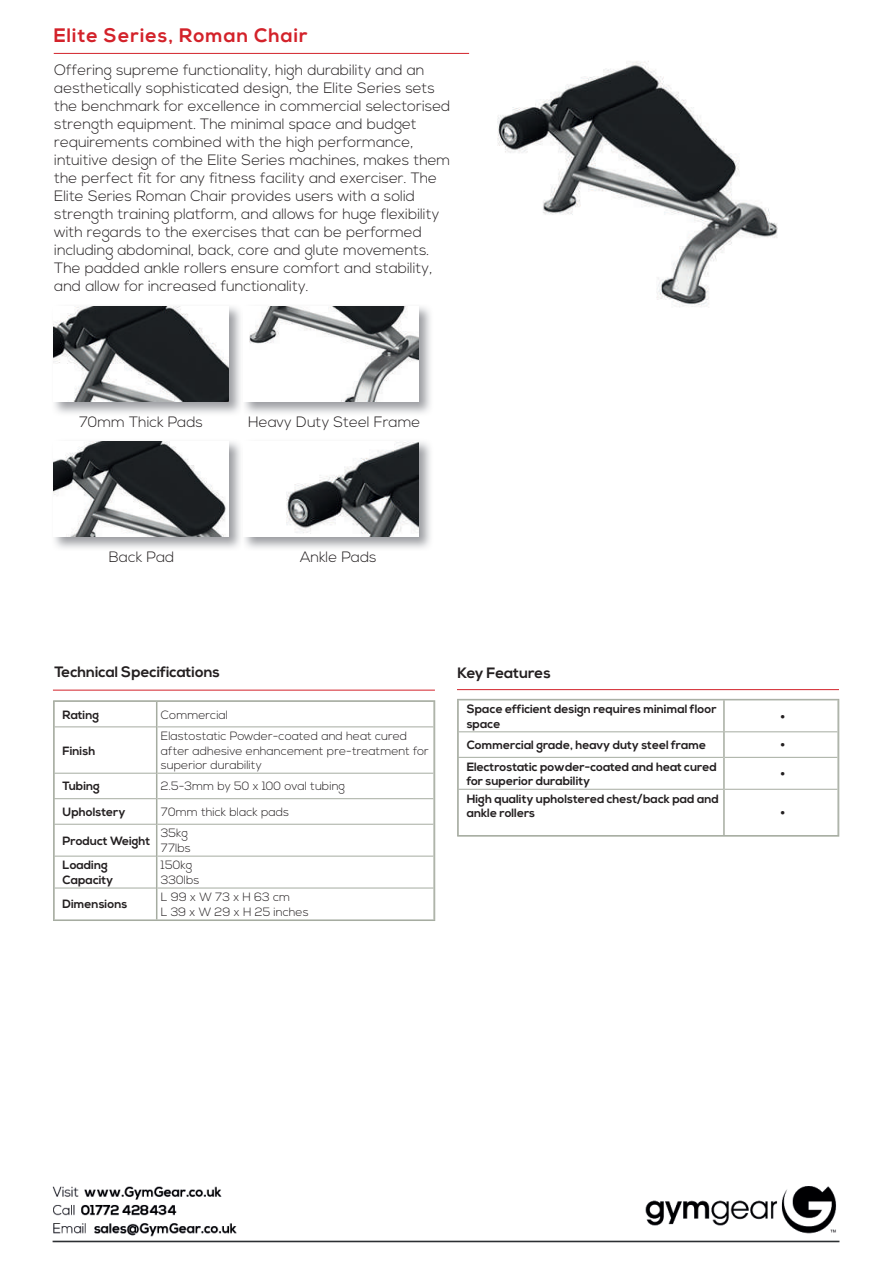
<style>
.page{position:relative;width:893px;height:1263px;background:#fff}
.page>*{position:absolute;margin:0;border:0;box-sizing:border-box;transform-origin:0 0}
.t1{font:700 19.5px "Nexa";letter-spacing:.05em;color:#d3222a}
.t2{font:300 18px "Nexa";color:#231f20}
.t3{font:300 15px/18px "Nexa";color:#231f20}
.t4{font:700 15px "Nexa";color:#231f20}
.t5{font:700 12px/14.4px "Nexa";color:#231f20}
.t6{font:300 12px/14.4px "Nexa";color:#231f20}
</style>
<div class="page">
<img style="left:52px;top:1186px;width:788px;height:57px">
<hr style="left:53px;top:690px;width:382px;height:1px;background:#d3222a">
<hr style="left:54px;top:726px;width:102px;height:1px;background:#a6aca1">
<hr style="left:157px;top:726px;width:276px;height:1px;background:#a6aca1">
<hr style="left:54px;top:773px;width:102px;height:1px;background:#a6aca1">
<hr style="left:157px;top:773px;width:276px;height:1px;background:#a6aca1">
<hr style="left:54px;top:798px;width:102px;height:1px;background:#a6aca1">
<hr style="left:157px;top:798px;width:276px;height:1px;background:#a6aca1">
<hr style="left:54px;top:824px;width:102px;height:1px;background:#a6aca1">
<hr style="left:157px;top:824px;width:276px;height:1px;background:#a6aca1">
<hr style="left:54px;top:856px;width:102px;height:1px;background:#a6aca1">
<hr style="left:157px;top:856px;width:276px;height:1px;background:#a6aca1">
<hr style="left:54px;top:888px;width:102px;height:1px;background:#a6aca1">
<hr style="left:157px;top:888px;width:276px;height:1px;background:#a6aca1">
<svg style="left:156px;top:703px;width:1px;height:24px"></svg>
<hr style="left:156px;top:727px;width:1px;height:46px;background:#a6aca1">
<svg style="left:156px;top:773px;width:1px;height:51px"></svg>
<hr style="left:156px;top:824px;width:1px;height:32px;background:#a6aca1">
<hr style="left:156px;top:856px;width:1px;height:32px;background:#a6aca1">
<hr style="left:156px;top:888px;width:1px;height:31px;background:#a6aca1">
<div style="left:53px;top:701px;width:382px;height:220px;border:1px solid #a6aca1"></div>
<hr style="left:457px;top:689px;width:382px;height:1px;background:#d3222a">
<hr style="left:458px;top:731px;width:265px;height:1px;background:#a6aca1">
<hr style="left:725px;top:731px;width:112px;height:1px;background:#a6aca1">
<hr style="left:458px;top:757px;width:265px;height:1px;background:#a6aca1">
<hr style="left:725px;top:757px;width:112px;height:1px;background:#a6aca1">
<hr style="left:458px;top:789px;width:265px;height:1px;background:#a6aca1">
<hr style="left:725px;top:789px;width:112px;height:1px;background:#a6aca1">
<hr style="left:723px;top:700px;width:2px;height:32px;background:#a6aca1">
<hr style="left:723px;top:732px;width:2px;height:25px;background:#a6aca1">
<hr style="left:723px;top:757px;width:2px;height:32px;background:#a6aca1">
<hr style="left:723px;top:789px;width:2px;height:46px;background:#a6aca1">
<div style="left:457px;top:699px;width:382px;height:137px;border:1px solid #a6aca1"></div>
<img style="left:497px;top:61px;width:281px;height:246px">
<hr style="left:54px;top:53px;width:415px;height:1px;background:#d3222a">
<img style="left:53px;top:306px;width:188px;height:108px">
<img style="left:54px;top:307px;width:175px;height:95px">
<img style="left:53px;top:442px;width:188px;height:107px">
<img style="left:54px;top:441px;width:175px;height:95px">
<img style="left:244px;top:306px;width:187px;height:108px">
<img style="left:244px;top:307px;width:175px;height:95px">
<img style="left:244px;top:442px;width:187px;height:107px">
<div style="left:244px;top:441px;width:175px;height:95px;background:#fff"></div>
<img style="left:286px;top:441px;width:133px;height:95px">
<h1 class="t1" style="left:54px;top:24px;width:255px">Elite Series, Roman Chair</h1>
<p class="t3" style="left:54px;top:61px;width:398px">Offering supreme functionality, high durability and an aesthetically sophisticated design, the Elite Series sets the benchmark for excellence in commercial selectorised strength equipment. The minimal space and budget requirements combined with the high performance, intuitive design of the Elite Series machines, makes them the perfect fit for any fitness facility and exerciser. The Elite Series Roman Chair provides users with a solid strength training platform, and allows for huge flexibility with regards to the exercises that can be performed including abdominal, back, core and glute movements.<br>The padded ankle rollers ensure comfort and stability, and allow for increased functionality.</p>
<p class="t3" style="left:79px;top:414px;width:126px">70mm Thick Pads</p>
<p class="t3" style="left:248px;top:414px;width:174px">Heavy Duty Steel Frame</p>
<p class="t3" style="left:109px;top:548px;width:67px">Back Pad</p>
<p class="t3" style="left:300px;top:548px;width:78px">Ankle Pads</p>
<p class="t4" style="left:54px;top:663px;width:167px">Technical Specifications</p>
<p class="t5" style="left:63px;top:708px;width:38px">Rating</p>
<p class="t6" style="left:161px;top:708px;width:69px">Commercial</p>
<p class="t5" style="left:63px;top:744px;width:34px">Finish</p>
<p class="t6" style="left:161px;top:729px;width:270px">Elastostatic Powder-coated and heat cured after adhesive enhancement pre-treatment for superior durability</p>
<p class="t5" style="left:63px;top:779px;width:39px">Tubing</p>
<p class="t6" style="left:161px;top:780px;width:186px">2.5-3mm by 50 x 100 oval tubing</p>
<p class="t5" style="left:63px;top:805px;width:64px">Upholstery</p>
<p class="t6" style="left:161px;top:805px;width:130px">70mm thick black pads</p>
<p class="t5" style="left:63px;top:834px;width:89px">Product Weight</p>
<p class="t6" style="left:161px;top:827px;width:31px">35kg<br>77lbs</p>
<p class="t5" style="left:63px;top:858px;width:52px">Loading<br>Capacity</p>
<p class="t6" style="left:161px;top:858px;width:40px">150kg<br>330lbs</p>
<p class="t5" style="left:63px;top:897px;width:66px">Dimensions</p>
<p class="t6" style="left:161px;top:890px;width:149px">L 99 x W 73 x H 63 cm<br>L 39 x W 29 x H 25 inches</p>
<p class="t4" style="left:457px;top:664px;width:95px">Key Features</p>
<p class="t5" style="left:467px;top:702px;width:251px">Space efficient design requires minimal floor space</p>
<p class="t2" style="left:780px;top:706px;width:7px">•</p>
<p class="t5" style="left:467px;top:738px;width:241px">Commercial grade, heavy duty steel frame</p>
<p class="t2" style="left:780px;top:735px;width:7px">•</p>
<p class="t5" style="left:467px;top:760px;width:252px">Electrostatic powder-coated and heat cured for superior durability</p>
<p class="t2" style="left:780px;top:763px;width:7px">•</p>
<p class="t5" style="left:467px;top:792px;width:254px">High quality upholstered chest/back pad and ankle rollers</p>
<p class="t2" style="left:780px;top:803px;width:7px">•</p>
</div>
